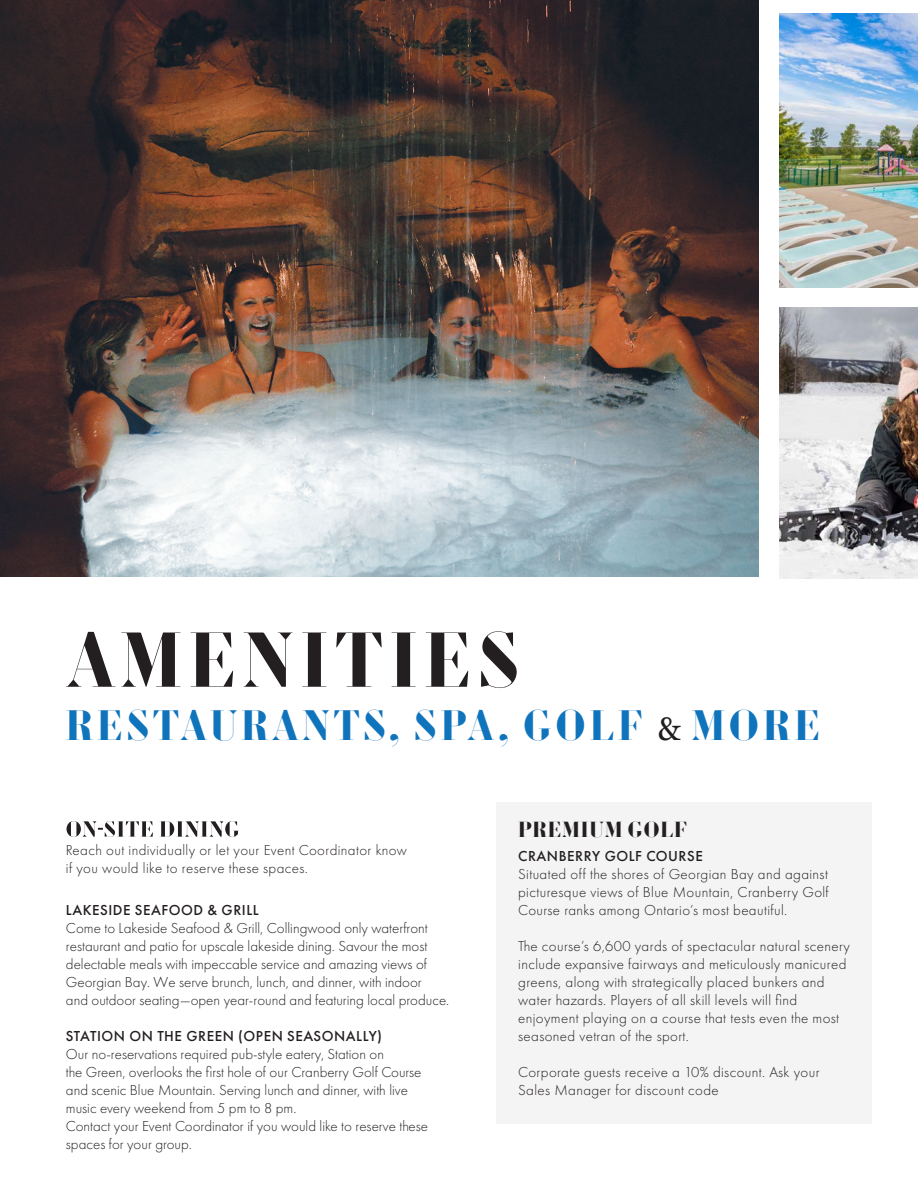
<style>
.page{position:relative;width:918px;height:1188px;background:#fff}
.page>*{position:absolute;margin:0;border:0;box-sizing:border-box;transform-origin:0 0}
.t1{font:700 79.8px "Louvette Banner";letter-spacing:.1em;color:#231f20}
.t2{font:700 43.8px "Louvette Banner";letter-spacing:.09em;color:#1074bc}
.t3{font:700 22.5px "Louvette Banner";letter-spacing:.04em;color:#231f20}
.t4{font:300 15px/18px "Futura PT";color:#231f20}
.t5{font:300 15px/18px "Futura PT";letter-spacing:.025em;color:#231f20}
.t6{font:500 15px "Futura PT";letter-spacing:.035em;color:#231f20}
.s1{font-family:"Georgia Pro";font-weight:400;font-size:32.25px;color:#201d1e}
</style>
<div class="page">
<img style="left:0;top:0;width:758px;height:577px">
<img style="left:780px;top:307px;width:138px;height:272px">
<img style="left:780px;top:14px;width:138px;height:274px">
<svg style="left:67px;top:821px;width:172px;height:16px"></svg>
<div style="left:496px;top:803px;width:376px;height:321px;background:#f4f4f4"></div>
<h1 class="t1" style="left:66px;top:615px;width:456px">AMENITIES</h1>
<h2 class="t2" style="left:66px;top:700px;width:756px">RESTAURANTS, SPA, GOLF <span class="s1">&amp;</span> MORE</h2>
<p class="t5" style="left:66px;top:841px;width:343px">Reach out individually or let your Event Coordinator know if you would like to reserve these spaces.</p>
<p class="t6" style="left:66px;top:901px;width:194px">LAKESIDE SEAFOOD &amp; GRILL</p>
<p class="t4" style="left:66px;top:919px;width:385px">Come to Lakeside Seafood &amp; Grill, Collingwood only waterfront restaurant and patio for upscale lakeside dining. Savour the most delectable meals with impeccable service and amazing views of Georgian Bay. We serve brunch, lunch, and dinner, with indoor<br>and outdoor seating—open year-round and featuring local produce.</p>
<p class="t6" style="left:66px;top:1027px;width:318px">STATION ON THE GREEN (OPEN SEASONALLY)</p>
<p class="t4" style="left:66px;top:1045px;width:364px">Our no-reservations required pub-style eatery, Station on<br>the Green, overlooks the first hole of our Cranberry Golf Course and scenic Blue Mountain. Serving lunch and dinner, with live music every weekend from 5 pm to 8 pm.<br>Contact your Event Coordinator if you would like to reserve these spaces for your group.</p>
<h3 class="t3" style="left:518px;top:816px;width:171px">PREMIUM GOLF</h3>
<p class="t6" style="left:518px;top:847px;width:186px">CRANBERRY GOLF COURSE</p>
<p class="t4" style="left:518px;top:865px;width:312px;text-align:justify">Situated off the shores of Georgian Bay and against picturesque views of Blue Mountain, Cranberry Golf Course ranks among Ontario’s most beautiful.</p>
<p class="t5" style="left:518px;top:937px;width:333px">The course’s 6,600 yards of spectacular natural scenery include expansive fairways and meticulously manicured greens, along with strategically placed bunkers and water hazards. Players of all skill levels will find enjoyment playing on a course that tests even the most seasoned vetran of the sport.</p>
<p class="t5" style="left:518px;top:1063px;width:303px">Corporate guests receive a 10% discount. Ask your<br>Sales Manager for discount code</p>
</div>
